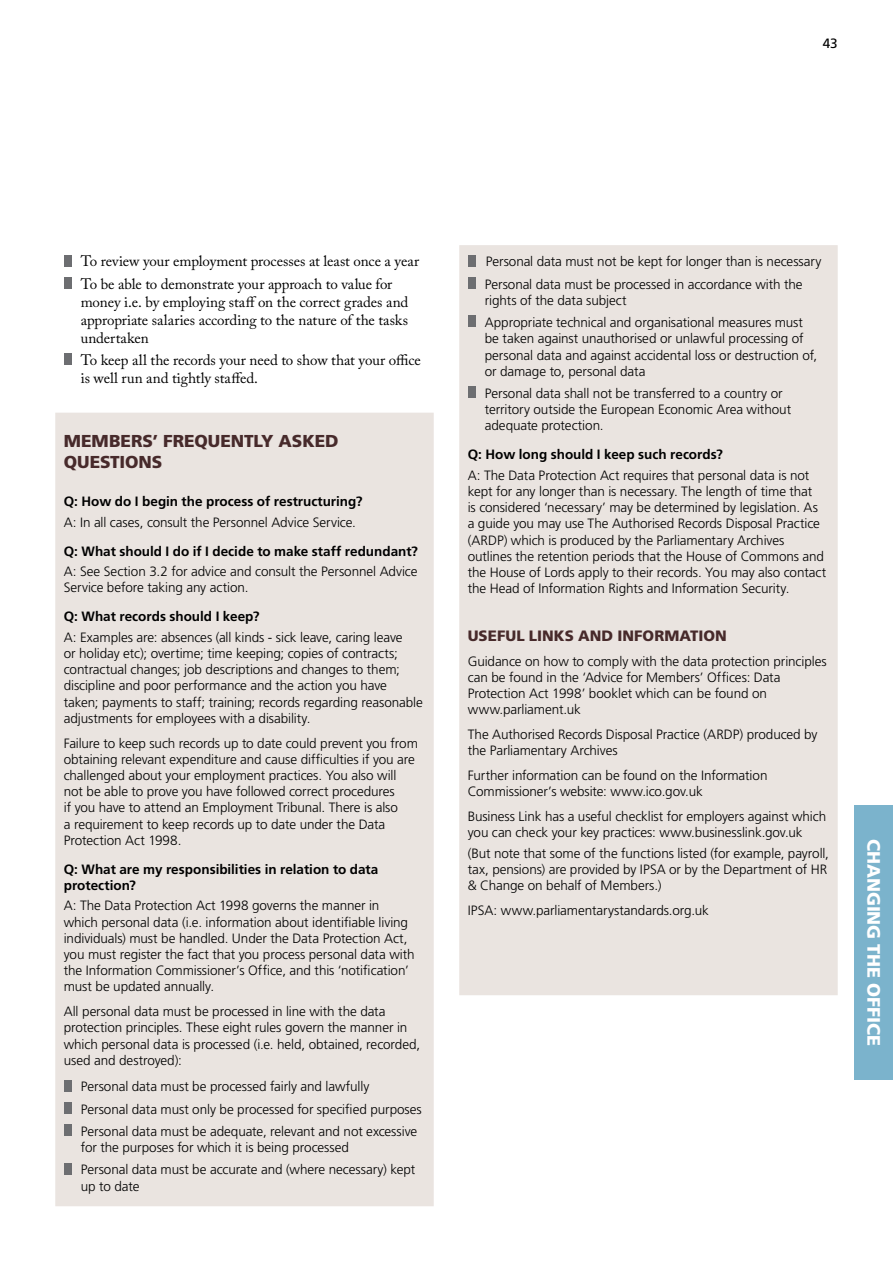
<style>
.page{position:relative;width:893px;height:1263px;background:#fff}
.page>*{position:absolute;margin:0;border:0;box-sizing:border-box;transform-origin:0 0}
.t1{font:900 18px "Frutiger LT Std";letter-spacing:-.01em;color:#fff}
.t2{font:900 17.25px/20.7px "Frutiger LT Std";letter-spacing:-.005em;color:#472a2b}
.t3{font:15px/18px "Adobe Caslon Pro";letter-spacing:-.005em;color:#000}
.t4{font:900 15px "Frutiger LT Std";letter-spacing:.005em;color:#472a2b}
.t5{font:300 13.5px/16.2px "Frutiger LT Std";letter-spacing:-.005em;color:#000}
.t6{font:700 13.5px/16.2px "Frutiger LT Std";color:#000}
.t7{font:13.5px "Frutiger LT Std";color:#000}
</style>
<div class="page">
<div style="left:855px;top:805px;width:38px;height:275px;background:#7bb3cc"></div>
<div style="left:55px;top:413px;width:379px;height:793px;background:#eae4e0"></div>
<div style="left:64px;top:255px;width:8px;height:11px;background:#6d6e71"></div>
<div style="left:64px;top:277px;width:8px;height:12px;background:#6d6e71"></div>
<div style="left:64px;top:354px;width:8px;height:11px;background:#6d6e71"></div>
<div style="left:64px;top:1080px;width:8px;height:11px;background:#6d6e71"></div>
<div style="left:64px;top:1102px;width:8px;height:12px;background:#6d6e71"></div>
<div style="left:64px;top:1125px;width:8px;height:11px;background:#6d6e71"></div>
<div style="left:64px;top:1163px;width:8px;height:11px;background:#6d6e71"></div>
<div style="left:459px;top:245px;width:379px;height:750px;background:#eae4e0"></div>
<div style="left:468px;top:255px;width:8px;height:11px;background:#6d6e71"></div>
<div style="left:468px;top:277px;width:8px;height:12px;background:#6d6e71"></div>
<div style="left:468px;top:316px;width:8px;height:11px;background:#6d6e71"></div>
<div style="left:468px;top:387px;width:8px;height:11px;background:#6d6e71"></div>
<p class="t7" style="left:823px;top:36px;width:16px">43</p>
<p class="t3" style="left:81px;top:250px;width:340px;line-height:22.2px">To review your employment processes at least once a year<br>To be able to demonstrate your approach to value for</p>
<p class="t3" style="left:81px;top:292px;width:329px;text-align:justify">money i.e. by employing staff on the correct grades and appropriate salaries according to the nature of the tasks undertaken</p>
<p class="t3" style="left:81px;top:351px;width:342px">To keep all the records your need to show that your office is well run and tightly staffed.</p>
<p class="t2" style="left:64px;top:431px;width:276px">MEMBERS’ FREQUENTLY ASKED<br>QUESTIONS</p>
<p class="t6" style="left:64px;top:494px;width:300px">Q: How do I begin the process of restructuring?</p>
<p class="t5" style="left:64px;top:514px;width:294px">A: In all cases, consult the Personnel Advice Service.</p>
<p class="t6" style="left:64px;top:543px;width:356px">Q: What should I do if I decide to make staff redundant?</p>
<p class="t5" style="left:64px;top:564px;width:355px">A: See Section 3.2 for advice and consult the Personnel Advice<br>Service before taking any action.</p>
<p class="t6" style="left:64px;top:609px;width:197px">Q: What records should I keep?</p>
<p class="t5" style="left:64px;top:629px;width:361px">A: Examples are: absences (all kinds - sick leave, caring leave<br>or holiday etc); overtime; time keeping; copies of contracts; contractual changes; job descriptions and changes to them; discipline and poor performance and the action you have taken; payments to staff; training; records regarding reasonable adjustments for employees with a disability.</p>
<p class="t5" style="left:64px;top:735px;width:356px">Failure to keep such records up to date could prevent you from obtaining relevant expenditure and cause difficulties if you are challenged about your employment practices. You also will not be able to prove you have followed correct procedures<br>if you have to attend an Employment Tribunal. There is also<br>a requirement to keep records up to date under the Data Protection Act 1998.</p>
<p class="t6" style="left:64px;top:861px;width:316px">Q: What are my responsibilities in relation to data protection?</p>
<p class="t5" style="left:64px;top:898px;width:352px">A: The Data Protection Act 1998 governs the manner in which personal data (i.e. information about identifiable living individuals) must be handled. Under the Data Protection Act, you must register the fact that you process personal data with the Information Commissioner’s Office, and this ‘notification’ must be updated annually.</p>
<p class="t5" style="left:64px;top:1004px;width:358px">All personal data must be processed in line with the data protection principles. These eight rules govern the manner in which personal data is processed (i.e. held, obtained, recorded, used and destroyed):</p>
<p class="t5" style="left:81px;top:1076px;width:343px;line-height:22.2px">Personal data must be processed fairly and lawfully<br>Personal data must only be processed for specified purposes<br>Personal data must be adequate, relevant and not excessive</p>
<p class="t5" style="left:81px;top:1136px;width:336px;line-height:22.2px">for the purposes for which it is being processed<br>Personal data must be accurate and (where necessary) kept</p>
<p class="t5" style="left:81px;top:1178px;width:60px">up to date</p>
<p class="t5" style="left:485px;top:251px;width:338px;line-height:22.2px">Personal data must not be kept for longer than is necessary<br>Personal data must be processed in accordance with the</p>
<p class="t5" style="left:485px;top:289px;width:320px;line-height:22.2px">rights of the data subject<br>Appropriate technical and organisational measures must</p>
<p class="t5" style="left:485px;top:331px;width:334px">be taken against unauthorised or unlawful processing of personal data and against accidental loss or destruction of, or damage to, personal data</p>
<p class="t5" style="left:485px;top:385px;width:308px">Personal data shall not be transferred to a country or territory outside the European Economic Area without adequate protection.</p>
<p class="t6" style="left:468px;top:447px;width:257px">Q: How long should I keep such records?</p>
<p class="t5" style="left:468px;top:467px;width:360px">A: The Data Protection Act requires that personal data is not kept for any longer than is necessary. The length of time that<br>is considered ‘necessary’ may be determined by legislation. As a guide you may use The Authorised Records Disposal Practice (ARDP) which is produced by the Parliamentary Archives outlines the retention periods that the House of Commons and the House of Lords apply to their records. You may also contact the Head of Information Rights and Information Security.</p>
<p class="t4" style="left:468px;top:627px;width:123px">USEFUL LINKS AND</p>
<p class="t4" style="left:618px;top:627px;width:11px">INFOR</p>
<p class="t4" style="left:664px;top:627px;width:26px">MATION</p>
<p class="t5" style="left:468px;top:653px;width:360px">Guidance on how to comply with the data protection principles can be found in the ‘Advice for Members’ Offices: Data Protection Act 1998’ booklet which can be found on www.parliament.uk</p>
<p class="t5" style="left:468px;top:726px;width:351px">The Authorised Records Disposal Practice (ARDP) produced by the Parliamentary Archives</p>
<p class="t5" style="left:468px;top:767px;width:301px">Further information can be found on the Information<br>Commissioner’s website: www.ico.gov.uk</p>
<p class="t5" style="left:468px;top:808px;width:360px">Business Link has a useful checklist for employers against which you can check your key practices: www.businesslink.gov.uk</p>
<p class="t5" style="left:468px;top:845px;width:363px;text-align:justify">(But note that some of the functions listed (for example, payroll, tax, pensions) are provided by IPSA or by the Department of HR &amp; Change on behalf of Members.)</p>
<p class="t5" style="left:468px;top:902px;width:243px">IPSA: www.parliamentarystandards.org.uk</p>
<h1 class="t1" style="left:885px;top:839px;width:208px;rotate:90deg">CHANGING THE OFFICE</h1>
</div>
